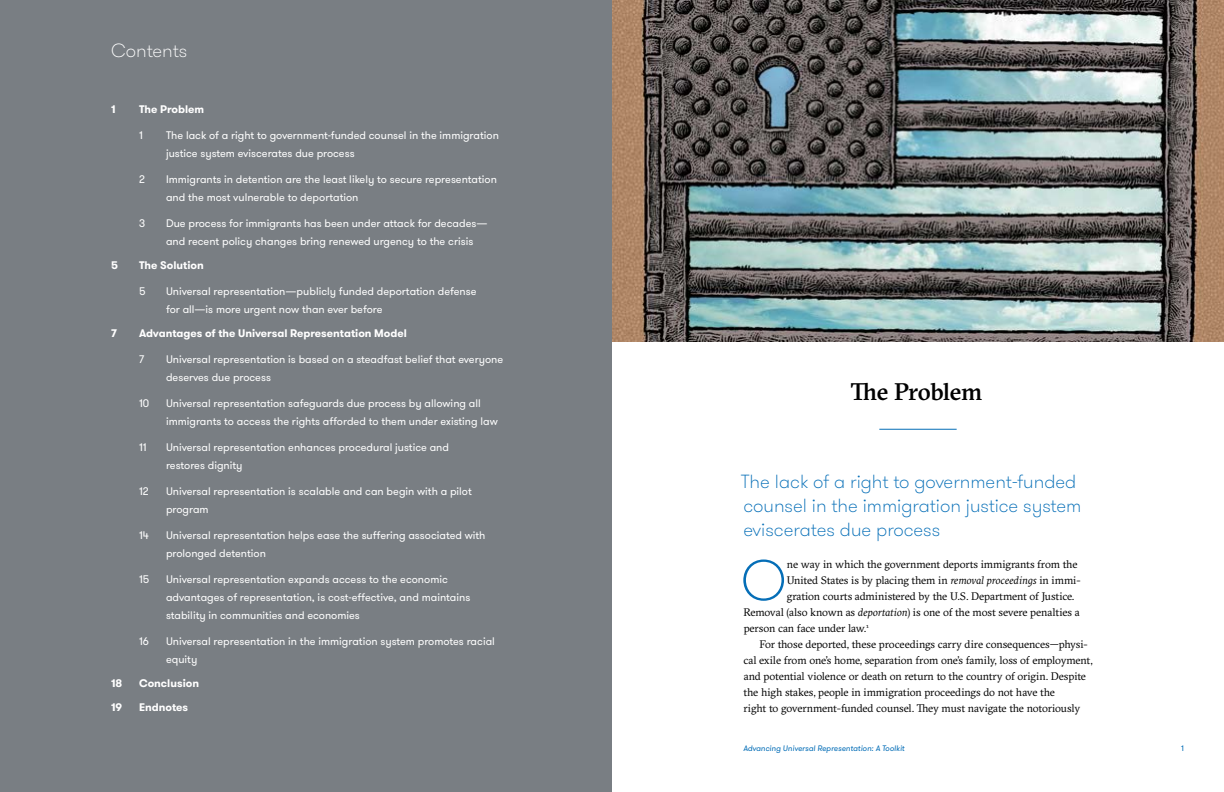
<style>
.page{position:relative;width:1224px;height:792px;background:#fff}
.page>*{position:absolute;margin:0;border:0;box-sizing:border-box;transform-origin:0 0}
.t1{font:100 56.7px "GT Walsheim";color:#056eb7}
.t2{font:500 24px "GT Sectra";letter-spacing:-.02em;color:#000}
.t3{font:100 19px/24px "GT Walsheim";color:#056eb7}
.t4{font:100 19px "GT Walsheim";color:#fff}
.t5{font:11px/18px "GT Walsheim";color:#fff}
.t6{font:11px "GT Sectra";letter-spacing:-.01em;color:#000}
.t7{font:700 11px "GT Walsheim";color:#fff}
.t8{font:italic 8px "GT Walsheim";color:#056eb7}
.t9{font:8px "GT Walsheim";color:#056eb7}
.s1{font-style:italic}
</style>
<div class="page">
<div style="left:0;top:0;width:612px;height:792px;background:#797e83"></div>
<img style="left:612px;top:0;width:612px;height:342px">
<hr style="left:879px;top:429px;width:78px;height:1px;background:#056eb7">
<h3 class="t4" style="left:111px;top:39px;width:78px">Contents</h3>
<p class="t7" style="left:111px;top:102px;width:6px">1</p>
<p class="t7" style="left:139px;top:102px;width:67px">The Problem</p>
<p class="t5" style="left:139px;top:127px;width:5px">1</p>
<p class="t5" style="left:166px;top:127px;width:334px">The lack of a right to government-funded counsel in the immigration justice system eviscerates due process</p>
<p class="t5" style="left:139px;top:171px;width:7px">2</p>
<p class="t5" style="left:166px;top:171px;width:332px">Immigrants in detention are the least likely to secure representation and the most vulnerable to deportation</p>
<p class="t5" style="left:139px;top:215px;width:8px">3</p>
<p class="t5" style="left:166px;top:215px;width:323px">Due process for immigrants has been under attack for decades— and recent policy changes bring renewed urgency to the crisis</p>
<p class="t7" style="left:111px;top:258px;width:8px">5</p>
<p class="t7" style="left:139px;top:258px;width:66px">The Solution</p>
<p class="t5" style="left:139px;top:283px;width:8px">5</p>
<p class="t5" style="left:166px;top:283px;width:312px">Universal representation—publicly funded deportation defense for all—is more urgent now than ever before</p>
<p class="t7" style="left:111px;top:326px;width:7px">7</p>
<p class="t7" style="left:139px;top:326px;width:269px">Advantages of the Universal Representation Model</p>
<p class="t5" style="left:139px;top:351px;width:7px">7</p>
<p class="t5" style="left:166px;top:351px;width:339px">Universal representation is based on a steadfast belief that everyone deserves due process</p>
<p class="t5" style="left:139px;top:395px;width:12px">10</p>
<p class="t5" style="left:166px;top:395px;width:333px">Universal representation safeguards due process by allowing all immigrants to access the rights afforded to them under existing law</p>
<p class="t5" style="left:139px;top:439px;width:9px">11</p>
<p class="t5" style="left:166px;top:439px;width:285px">Universal representation enhances procedural justice and restores dignity</p>
<p class="t5" style="left:139px;top:483px;width:11px">12</p>
<p class="t5" style="left:166px;top:483px;width:307px">Universal representation is scalable and can begin with a pilot program</p>
<p class="t5" style="left:139px;top:527px;width:11px">14</p>
<p class="t5" style="left:166px;top:527px;width:321px">Universal representation helps ease the suffering associated with prolonged detention</p>
<p class="t5" style="left:139px;top:571px;width:12px">15</p>
<p class="t5" style="left:166px;top:571px;width:306px">Universal representation expands access to the economic advantages of representation, is cost-effective, and maintains stability in communities and economies</p>
<p class="t5" style="left:139px;top:633px;width:11px">16</p>
<p class="t5" style="left:166px;top:633px;width:330px">Universal representation in the immigration system promotes racial equity</p>
<p class="t7" style="left:111px;top:676px;width:13px">18</p>
<p class="t7" style="left:139px;top:676px;width:62px">Conclusion</p>
<p class="t7" style="left:111px;top:700px;width:13px">19</p>
<p class="t7" style="left:139px;top:700px;width:51px">Endnotes</p>
<h2 class="t2" style="left:851px;top:377px;width:133px">The Problem</h2>
<h3 class="t3" style="left:741px;top:470px;width:342px">The lack of a right to government-funded counsel in the immigration justice system eviscerates due process</h3>
<h1 class="t1" style="left:741px;top:545px;width:47px">O</h1>
<p class="t6" style="left:787px;top:557px;width:292px">ne way in which the government deports immigrants from the</p>
<p class="t6" style="left:787px;top:573px;width:296px">United States is by placing them in <span class="s1">removal proceedings</span> in immi-</p>
<p class="t6" style="left:787px;top:589px;width:289px">gration courts administered by the U.S. Department of Justice.</p>
<p class="t6" style="left:743px;top:605px;width:338px">Removal (also known as <span class="s1">deportation</span>) is one of the most severe penalties a</p>
<p class="t6" style="left:744px;top:621px;width:127px">person can face under law.<sup>1</sup></p>
<p class="t6" style="left:759px;top:637px;width:330px">For those deported, these proceedings carry dire consequences—physi-</p>
<p class="t6" style="left:744px;top:653px;width:351px">cal exile from one’s home, separation from one’s family, loss of employment,</p>
<p class="t6" style="left:744px;top:669px;width:344px">and potential violence or death on return to the country of origin. Despite</p>
<p class="t6" style="left:744px;top:685px;width:313px">the high stakes, people in immigration proceedings do not have the</p>
<p class="t6" style="left:744px;top:701px;width:338px">right to government-funded counsel. They must navigate the notoriously</p>
<p class="t8" style="left:743px;top:743px;width:163px">Advancing Universal Representation: A Toolkit</p>
<p class="t9" style="left:1181px;top:743px;width:4px">1</p>
</div>
